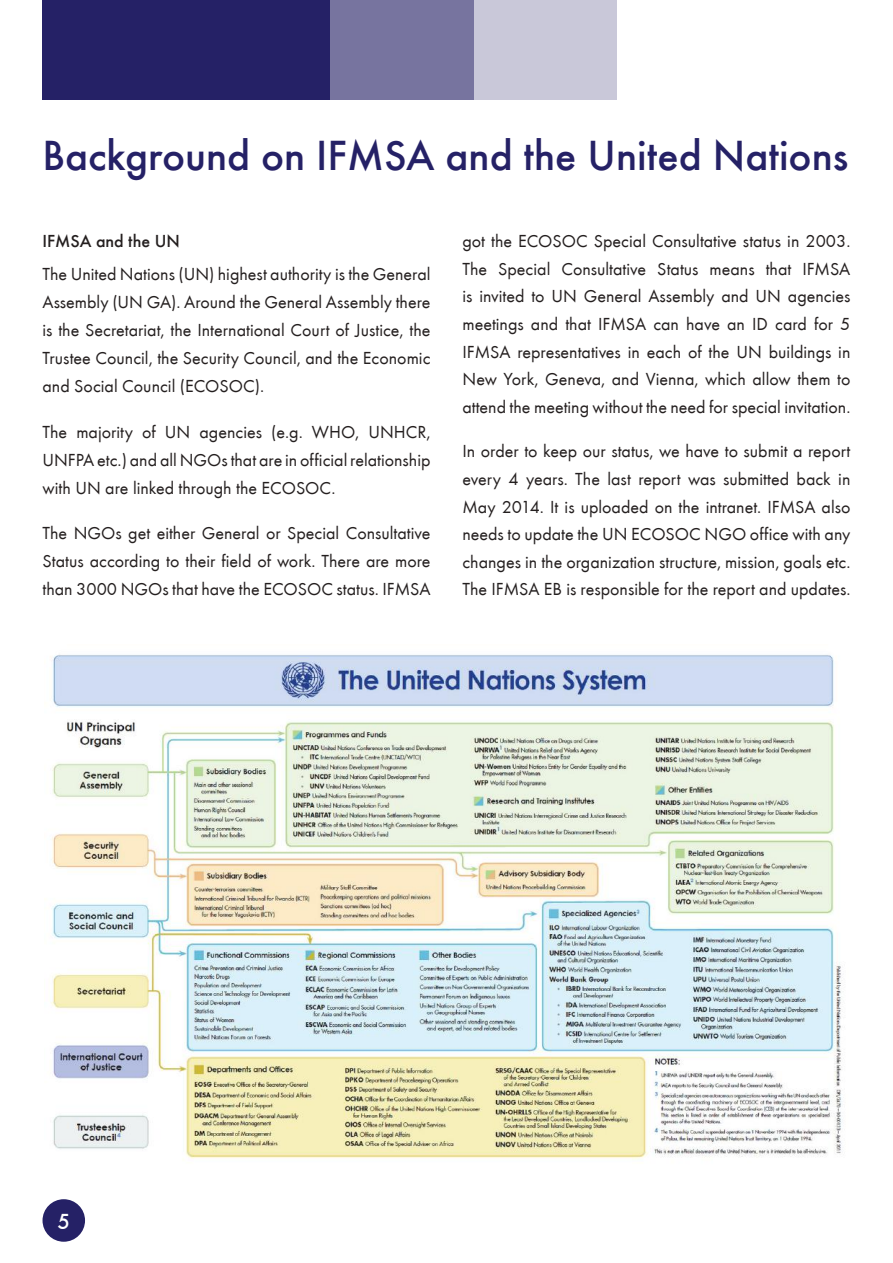
<style>
.page{position:relative;width:893px;height:1263px;background:#fff}
.page>*{position:absolute;margin:0;border:0;box-sizing:border-box;transform-origin:0 0}
.t1{font:500 43.5px "Futura TEE";color:#252166}
.t2{font:500 22.5px "Futura TEE";color:#fff}
.t3{font:18px/27.6px "Futura TEE";color:#241f1f;text-align:justify}
.t4{font:500 18px "Futura TEE";color:#241f1f}
</style>
<div class="page">
<div style="left:330px;top:0;width:287px;height:100px;background:#c9c8d9"></div>
<div style="left:186px;top:0;width:287px;height:100px;background:#77749f"></div>
<div style="left:43px;top:0;width:287px;height:100px;background:#252166"></div>
<div style="left:43px;top:1199px;width:42px;height:43px;background:#252166;border-radius:50%"></div>
<img style="left:50px;top:654px;width:792px;height:506px">
<h1 class="t1" style="left:43px;top:129px;width:807px">Background on IFMSA and the United Nations</h1>
<p class="t4" style="left:43px;top:231px;width:139px">IFMSA and the UN</p>
<p class="t3" style="left:43px;top:259px;width:389px;line-height:28.2px">The United Nations (UN) highest authority is the General Assembly (UN GA). Around the General Assembly there is the Secretariat, the International Court of Justice, the Trustee Council, the Security Council, and the Economic and Social Council (ECOSOC).</p>
<p class="t3" style="left:43px;top:417px;width:390px;line-height:28.2px">The majority of UN agencies (e.g. WHO, UNHCR, UNFPA etc.) and all NGOs that are in official relationship with UN are linked through the ECOSOC.</p>
<p class="t3" style="left:43px;top:519px;width:389px;line-height:28.2px">The NGOs get either General or Special Consultative Status according to their field of work. There are more than 3000 NGOs that have the ECOSOC status. IFMSA</p>
<p class="t3" style="left:462px;top:227px;width:389px">got the ECOSOC Special Consultative status in 2003.<br>The Special Consultative Status means that IFMSA is invited to UN General Assembly and UN agencies meetings and that IFMSA can have an ID card for 5<br>IFMSA representatives in each of the UN buildings in New York, Geneva, and Vienna, which allow them to attend the meeting without the need for special invitation.</p>
<p class="t3" style="left:462px;top:437px;width:390px">In order to keep our status, we have to submit a report every 4 years. The last report was submitted back in May 2014. It is uploaded on the intranet. IFMSA also needs to update the UN ECOSOC NGO office with any changes in the organization structure, mission, goals etc.<br>The IFMSA EB is responsible for the report and updates.</p>
<p class="t2" style="left:57px;top:1208px;width:14px">5</p>
</div>
